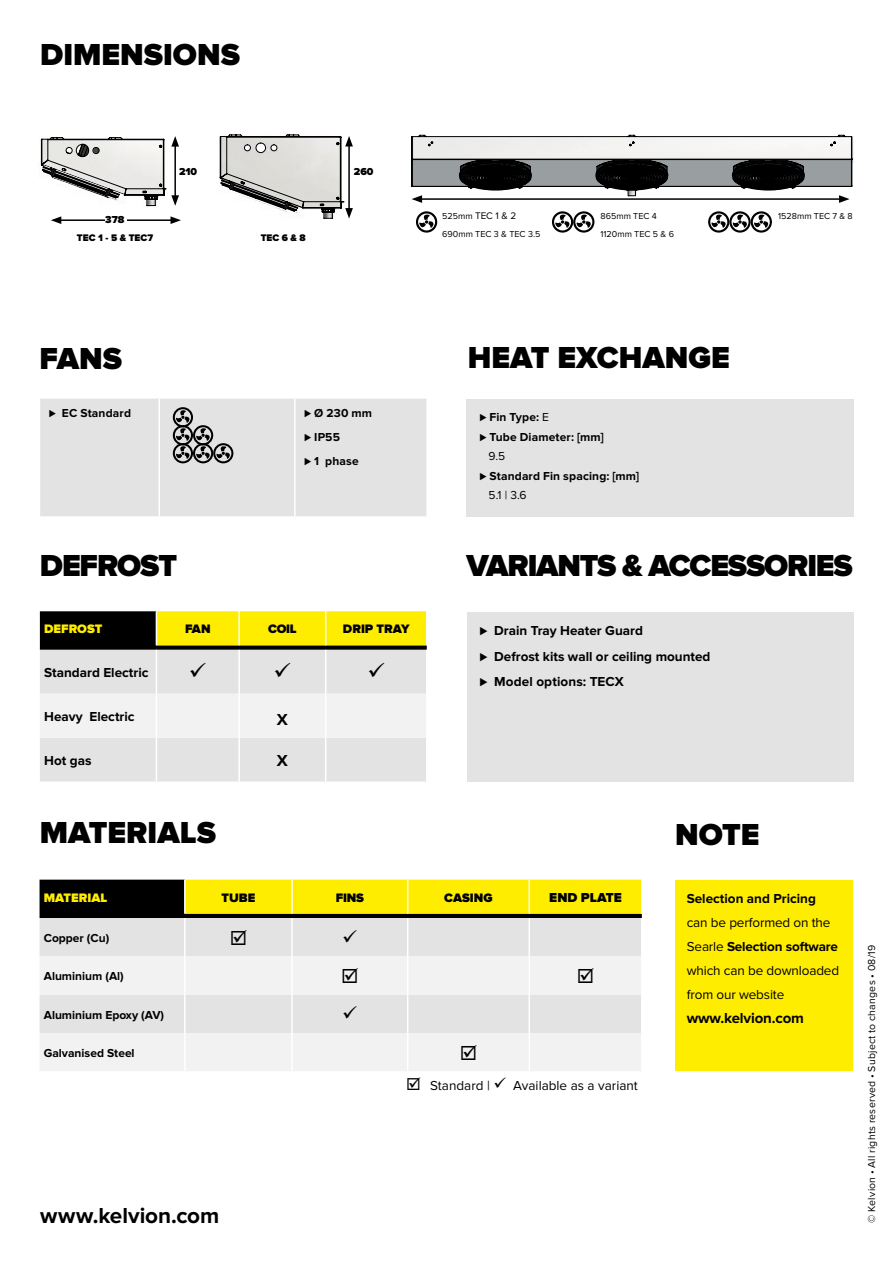
<style>
.page{position:relative;width:893px;height:1263px;background:#fff}
.page>*{position:absolute;margin:0;border:0;box-sizing:border-box;transform-origin:0 0}
.t1{font:900 31.5px "Proxima Nova";letter-spacing:-.01em;color:#000}
.t2{font:900 31.5px "Proxima Nova";letter-spacing:-.035em;color:#000}
.t3{font:700 22.5px "Proxima Nova";letter-spacing:-.005em;color:#000}
.t4{font:700 16.5px "Proxima Nova";color:#000}
.t5{font:700 15px "Proxima Nova";letter-spacing:-.01em;color:#000}
.t6{font:700 13.5px/25.5px "Proxima Nova";color:#000}
.t7{font:13.5px/24px "Proxima Nova";letter-spacing:-.01em;color:#000}
.t8{font:900 13.5px "Proxima Nova";color:#000}
.t9{font:900 12.75px "Proxima Nova";color:#000}
.t10{font:900 12.75px "Proxima Nova";color:#ffed00}
.t11{font:700 12px/24px "Proxima Nova";letter-spacing:.005em;color:#000}
.t12{font:12px "Proxima Nova";color:#000}
.t13{font:10.5px "Proxima Nova";letter-spacing:.02em;color:#000}
.t14{font:900 10.5px "Proxima Nova";color:#000}
.t15{font:900 9.9px "Proxima Nova";color:#000}
.t16{font:9.9px "Proxima Nova";color:#000}
.t17{font:9px/18px "Proxima Nova";color:#000}
.s1{font-size:9px}
.s2{font-weight:400}
.s3{font-weight:700}
</style>
<div class="page">
<svg style="left:40px;top:880px;width:602px;height:38px;background:#ab9f01"></svg>
<div style="left:40px;top:918px;width:601px;height:38px;background:#e3e3e3"></div>
<svg style="left:40px;top:956px;width:601px;height:115px;fill:#f2f2f2"></svg>
<hr style="left:184px;top:880px;width:2px;height:34px;background:#fff">
<hr style="left:291px;top:880px;width:2px;height:34px;background:#fff">
<hr style="left:407px;top:880px;width:1px;height:34px;background:#fff">
<hr style="left:528px;top:880px;width:2px;height:34px;background:#fff">
<hr style="left:641px;top:880px;width:2px;height:34px;background:#fff">
<hr style="left:184px;top:918px;width:2px;height:38px;background:#fff">
<hr style="left:291px;top:918px;width:2px;height:38px;background:#fff">
<hr style="left:407px;top:918px;width:1px;height:38px;background:#fff">
<hr style="left:528px;top:918px;width:2px;height:38px;background:#fff">
<hr style="left:184px;top:956px;width:2px;height:39px;background:#fff">
<hr style="left:291px;top:956px;width:2px;height:39px;background:#fff">
<hr style="left:407px;top:956px;width:1px;height:39px;background:#fff">
<hr style="left:528px;top:956px;width:2px;height:39px;background:#fff">
<hr style="left:184px;top:995px;width:2px;height:38px;background:#fff">
<hr style="left:291px;top:995px;width:2px;height:38px;background:#fff">
<hr style="left:407px;top:995px;width:1px;height:38px;background:#fff">
<hr style="left:528px;top:995px;width:2px;height:38px;background:#fff">
<hr style="left:184px;top:1033px;width:2px;height:38px;background:#fff">
<hr style="left:291px;top:1033px;width:2px;height:38px;background:#fff">
<hr style="left:407px;top:1033px;width:1px;height:38px;background:#fff">
<hr style="left:528px;top:1033px;width:2px;height:38px;background:#fff">
<svg style="left:416px;top:211px;width:21px;height:22px"></svg>
<svg style="left:552px;top:211px;width:42px;height:22px"></svg>
<svg style="left:708px;top:211px;width:64px;height:22px"></svg>
<div style="left:467px;top:399px;width:387px;height:117px;background:#e3e3e3"></div>
<div style="left:675px;top:880px;width:178px;height:190px;background:#ffed00"></div>
<div style="left:467px;top:612px;width:386px;height:169px;background:#e3e3e3"></div>
<hr style="left:59px;top:219px;width:114px;height:2px;background:#000">
<svg style="left:51px;top:216px;width:10px;height:8px"></svg>
<svg style="left:171px;top:216px;width:10px;height:8px"></svg>
<img style="left:219px;top:134px;width:80px;height:45px">
<div style="left:105px;top:215px;width:22px;height:9px;background:#fff"></div>
<svg style="left:411px;top:135px;width:441px;height:68px"></svg>
<svg style="left:220px;top:135px;width:133px;height:84px"></svg>
<svg style="left:40px;top:136px;width:139px;height:70px"></svg>
<svg style="left:40px;top:611px;width:387px;height:39px;background:#9f9405"></svg>
<div style="left:40px;top:650px;width:386px;height:131px;background:#e3e3e3"></div>
<div style="left:40px;top:694px;width:386px;height:44px;background:#f2f2f2"></div>
<hr style="left:156px;top:611px;width:1px;height:34px;background:#fff">
<hr style="left:238px;top:611px;width:2px;height:34px;background:#fff">
<hr style="left:325px;top:611px;width:1px;height:34px;background:#fff">
<hr style="left:426px;top:611px;width:2px;height:34px;background:#fff">
<hr style="left:156px;top:650px;width:1px;height:44px;background:#fff">
<hr style="left:238px;top:650px;width:2px;height:44px;background:#fff">
<hr style="left:325px;top:650px;width:1px;height:44px;background:#fff">
<hr style="left:156px;top:694px;width:1px;height:44px;background:#fff">
<hr style="left:238px;top:694px;width:2px;height:44px;background:#fff">
<hr style="left:325px;top:694px;width:1px;height:44px;background:#fff">
<hr style="left:156px;top:738px;width:1px;height:43px;background:#fff">
<hr style="left:238px;top:738px;width:2px;height:43px;background:#fff">
<hr style="left:325px;top:738px;width:1px;height:43px;background:#fff">
<div style="left:40px;top:399px;width:386px;height:117px;background:#e3e3e3"></div>
<hr style="left:159px;top:399px;width:1px;height:117px;background:#fff">
<hr style="left:294px;top:399px;width:2px;height:117px;background:#fff">
<svg style="left:173px;top:407px;width:60px;height:56px;background:#9c9c9c"></svg>
<svg style="left:231px;top:930px;width:16px;height:15px"></svg>
<svg style="left:344px;top:930px;width:13px;height:12px"></svg>
<svg style="left:343px;top:968px;width:15px;height:15px"></svg>
<svg style="left:578px;top:968px;width:16px;height:15px"></svg>
<svg style="left:344px;top:1006px;width:13px;height:13px"></svg>
<svg style="left:461px;top:1044px;width:16px;height:15px"></svg>
<svg style="left:191px;top:663px;width:15px;height:15px"></svg>
<svg style="left:275px;top:663px;width:15px;height:15px"></svg>
<svg style="left:369px;top:663px;width:15px;height:15px"></svg>
<h1 class="t1" style="left:40px;top:36px;width:201px">DIMENSIONS</h1>
<p class="t14" style="left:105px;top:214px;width:21px">378</p>
<p class="t15" style="left:77px;top:232px;width:78px">TEC 1 - 5 &amp; TEC7</p>
<p class="t14" style="left:179px;top:166px;width:20px">210</p>
<p class="t14" style="left:354px;top:165px;width:21px">260</p>
<p class="t15" style="left:261px;top:232px;width:47px">TEC 6 &amp; 8</p>
<p class="t16" style="left:442px;top:210px;width:75px"><span class="s1">525mm</span> TEC 1 &amp; 2</p>
<p class="t17" style="left:442px;top:225px;width:100px">690mm TEC 3 &amp; TEC 3.5</p>
<p class="t17" style="left:600px;top:207px;width:75px">865mm TEC 4<br>1120mm TEC 5 &amp; 6</p>
<p class="t17" style="left:778px;top:207px;width:76px">1528mm TEC 7 &amp; 8</p>
<h1 class="t1" style="left:40px;top:340px;width:84px">FANS</h1>
<p class="t11" style="left:49px;top:401px;width:84px">⊲ EC Standard</p>
<p class="t11" style="left:304px;top:401px;width:70px">⊲ Ø 230 mm ⊲ IP55<br>⊲ 1 phase</p>
<h1 class="t1" style="left:468px;top:340px;width:264px">HEAT EXCHANGE</h1>
<p class="t11" style="left:479px;top:405px;width:71px"><span class="s2">⊲</span> Fin Type: <span class="s2">E</span></p>
<p class="t11" style="left:479px;top:425px;width:126px"><span class="s2">⊲</span> Tube Diameter: [mm]</p>
<p class="t12" style="left:489px;top:449px;width:18px">9.5</p>
<p class="t11" style="left:479px;top:464px;width:161px"><span class="s2">⊲</span> Standard Fin spacing: [mm]</p>
<p class="t12" style="left:489px;top:488px;width:39px">5.1 | 3.6</p>
<h1 class="t2" style="left:40px;top:548px;width:139px">DEFROST</h1>
<h1 class="t2" style="left:466px;top:548px;width:388px">VARIANTS &amp; ACCESSORIES</h1>
<p class="t10" style="left:44px;top:622px;width:60px">DEFROST</p>
<p class="t9" style="left:185px;top:622px;width:27px">FAN</p>
<p class="t9" style="left:268px;top:622px;width:30px">COIL</p>
<p class="t9" style="left:343px;top:622px;width:68px">DRIP TRAY</p>
<p class="t6" style="left:44px;top:660px;width:106px">Standard Electric</p>
<p class="t6" style="left:44px;top:704px;width:92px">Heavy Electric</p>
<h3 class="t4" style="left:277px;top:709px;width:13px">X</h3>
<p class="t6" style="left:44px;top:748px;width:49px">Hot gas</p>
<h3 class="t4" style="left:277px;top:751px;width:13px">X</h3>
<p class="t6" style="left:479px;top:618px;width:233px"><span class="s2">⊲</span> Drain Tray Heater Guard<br><span class="s2">⊲</span> Defrost kits wall or ceiling mounted <span class="s2">⊲</span> Model options: TECX</p>
<h1 class="t1" style="left:40px;top:814px;width:178px">MATERIALS</h1>
<h1 class="t1" style="left:675px;top:816px;width:86px">NOTE</h1>
<p class="t10" style="left:44px;top:890px;width:65px">MATERIAL</p>
<p class="t9" style="left:221px;top:890px;width:35px">TUBE</p>
<p class="t9" style="left:336px;top:890px;width:30px">FINS</p>
<p class="t9" style="left:444px;top:890px;width:50px">CASING</p>
<p class="t8" style="left:549px;top:890px;width:74px">END PLATE</p>
<p class="t11" style="left:44px;top:926px;width:67px">Copper (Cu)</p>
<p class="t11" style="left:44px;top:964px;width:82px">Aluminium (Al)</p>
<p class="t11" style="left:44px;top:1003px;width:122px">Aluminium Epoxy (AV)</p>
<p class="t11" style="left:44px;top:1041px;width:92px">Galvanised Steel</p>
<h2 class="t3" style="left:40px;top:1202px;width:181px">www.kelvion.com</h2>
<p class="t7" style="left:406px;top:1074px;width:233px">☑ Standard | ✓ Available as a variant</p>
<p class="t6" style="left:687px;top:886px;width:131px">Selection and Pricing</p>
<p class="t7" style="left:687px;top:911px;width:154px">can be performed on the<br>Searle <span class="s3">Selection software </span>which can be downloaded from our website</p>
<p class="t5" style="left:687px;top:1009px;width:119px">www.kelvion.com</p>
<p class="t13" style="left:865px;top:1223px;width:279px;rotate:-90deg">© Kelvion • All rights reserved • Subject to changes • 08/19</p>
</div>
